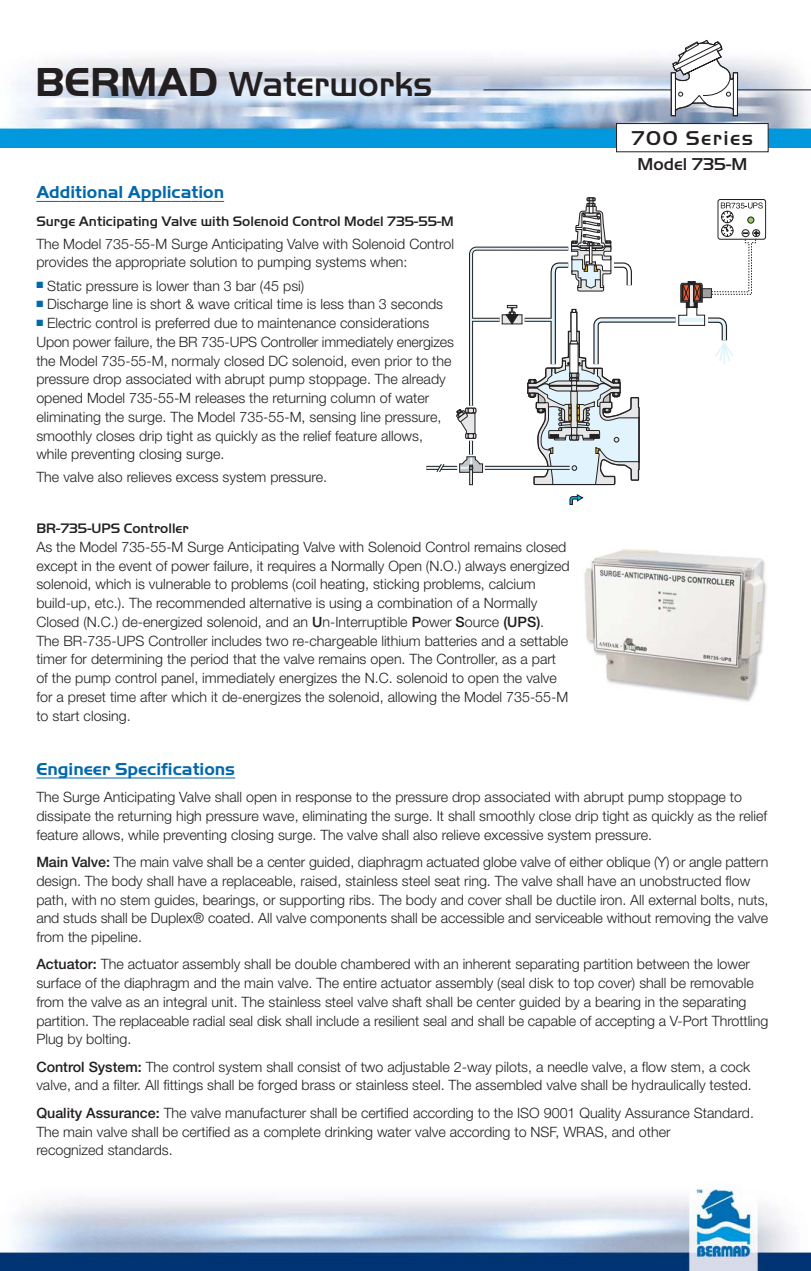
<style>
.page{position:relative;width:811px;height:1271px;background:#fff}
.page>*{position:absolute;margin:0;border:0;box-sizing:border-box;transform-origin:0 0}
.t1{font:500 36px "Handel Got D";letter-spacing:-.005em;color:#231f20}
.t2{font:500 20.85px "Handel Got D";letter-spacing:.075em;color:#231f20}
.t3{font:700 18px "Handel Got D";color:#0068ab}
.t4{font:500 17.85px "Handel Got D";color:#231f20}
.t5{font:300 14.25px/18.8px "Helvetica Neue";color:#231f20}
.t6{font:500 14.25px "Handel Got D";color:#231f20}
.s1{font-weight:700;font-size:42px}
.s2{color:#0068ab}
.s3{font-weight:500}
</style>
<div class="page">
<img style="left:762px;top:559px;width:5px;height:92px">
<img style="left:0;top:1185px;width:810px;height:85px">
<img style="left:0;top:57px;width:810px;height:90px">
<hr style="left:483px;top:90px;width:327px;height:1px;background:#231f20">
<div style="left:616px;top:123px;width:152px;height:29px;background:#fff"></div>
<svg style="left:36px;top:777px;width:199px;height:1px"></svg>
<svg style="left:36px;top:201px;width:188px;height:1px"></svg>
<svg style="left:426px;top:466px;width:30px;height:4px"></svg>
<hr style="left:426px;top:467px;width:31px;height:2px;background:#e1f4fd">
<svg style="left:432px;top:464px;width:14px;height:8px"></svg>
<div style="left:717px;top:199px;width:48px;height:40px;border:1px solid #231f20;border-radius:2px"></div>
<svg style="left:456px;top:39px;width:306px;height:663px"></svg>
<h1 class="t1" style="left:35px;top:71px;width:399px"><span class="s1">BERMAD</span> Waterworks</h1>
<p class="t3" style="left:36px;top:186px;width:189px">Additional Application</p>
<p class="t6" style="left:36px;top:216px;width:419px">Surge Anticipating Valve with Solenoid Control Model 735-55-M</p>
<p class="t5" style="left:36px;top:235px;width:419px">The Model 735-55-M Surge Anticipating Valve with Solenoid Control provides the appropriate solution to pumping systems when:</p>
<p class="t5" style="left:36px;top:277px;width:269px"><span class="s2">■</span> Static pressure is lower than 3 bar (45 psi)</p>
<p class="t5" style="left:36px;top:296px;width:408px"><span class="s2">■</span> Discharge line is short &amp; wave critical time is less than 3 seconds</p>
<p class="t5" style="left:36px;top:315px;width:419px"><span class="s2">■</span> Electric control is preferred due to maintenance considerations Upon power failure, the BR 735-UPS Controller immediately energizes the Model 735-55-M, normaly closed DC solenoid, even prior to the pressure drop associated with abrupt pump stoppage. The already opened Model 735-55-M releases the returning column of water eliminating the surge. The Model 735-55-M, sensing line pressure, smoothly closes drip tight as quickly as the relief feature allows, while preventing closing surge.</p>
<p class="t5" style="left:36px;top:469px;width:292px">The valve also relieves excess system pressure.</p>
<p class="t6" style="left:36px;top:523px;width:154px">BR-735-UPS Controller</p>
<p class="t5" style="left:36px;top:538px;width:534px">As the Model 735-55-M Surge Anticipating Valve with Solenoid Control remains closed except in the event of power failure, it requires a Normally Open (N.O.) always energized solenoid, which is vulnerable to problems (coil heating, sticking problems, calcium build-up, etc.). The recommended alternative is using a combination of a Normally Closed (N.C.) de-energized solenoid, and an <span class="s3">U</span>n-Interruptible <span class="s3">P</span>ower <span class="s3">S</span>ource <span class="s3">(UPS)</span>.<br>The BR-735-UPS Controller includes two re-chargeable lithium batteries and a settable timer for determining the period that the valve remains open. The Controller, as a part of the pump control panel, immediately energizes the N.C. solenoid to open the valve for a preset time after which it de-energizes the solenoid, allowing the Model 735-55-M to start closing.</p>
<h2 class="t2" style="left:631px;top:131px;width:123px">700 Series</h2>
<p class="t4" style="left:637px;top:158px;width:111px">Model 735-M</p>
<p class="t3" style="left:36px;top:762px;width:200px">Engineer Specifications</p>
<p class="t5" style="left:36px;top:789px;width:732px">The Surge Anticipating Valve shall open in response to the pressure drop associated with abrupt pump stoppage to dissipate the returning high pressure wave, eliminating the surge. It shall smoothly close drip tight as quickly as the relief feature allows, while preventing closing surge. The valve shall also relieve excessive system pressure.</p>
<p class="t5" style="left:36px;top:853px;width:733px"><span class="s3">Main Valve:</span> The main valve shall be a center guided, diaphragm actuated globe valve of either oblique (Y) or angle pattern design. The body shall have a replaceable, raised, stainless steel seat ring. The valve shall have an unobstructed flow path, with no stem guides, bearings, or supporting ribs. The body and cover shall be ductile iron. All external bolts, nuts, and studs shall be Duplex® coated. All valve components shall be accessible and serviceable without removing the valve from the pipeline.</p>
<p class="t5" style="left:36px;top:956px;width:733px"><span class="s3">Actuator:</span> The actuator assembly shall be double chambered with an inherent separating partition between the lower surface of the diaphragm and the main valve. The entire actuator assembly (seal disk to top cover) shall be removable from the valve as an integral unit. The stainless steel valve shaft shall be center guided by a bearing in the separating partition. The replaceable radial seal disk shall include a resilient seal and shall be capable of accepting a V-Port Throttling Plug by bolting.</p>
<p class="t5" style="left:36px;top:1058px;width:716px"><span class="s3">Control System:</span> The control system shall consist of two adjustable 2-way pilots, a needle valve, a flow stem, a cock valve, and a filter. All fittings shall be forged brass or stainless steel. The assembled valve shall be hydraulically tested.</p>
<p class="t5" style="left:36px;top:1104px;width:719px"><span class="s3">Quality Assurance:</span> The valve manufacturer shall be certified according to the ISO 9001 Quality Assurance Standard.<br>The main valve shall be certified as a complete drinking water valve according to NSF, WRAS, and other<br>recognized standards.</p>
</div>
